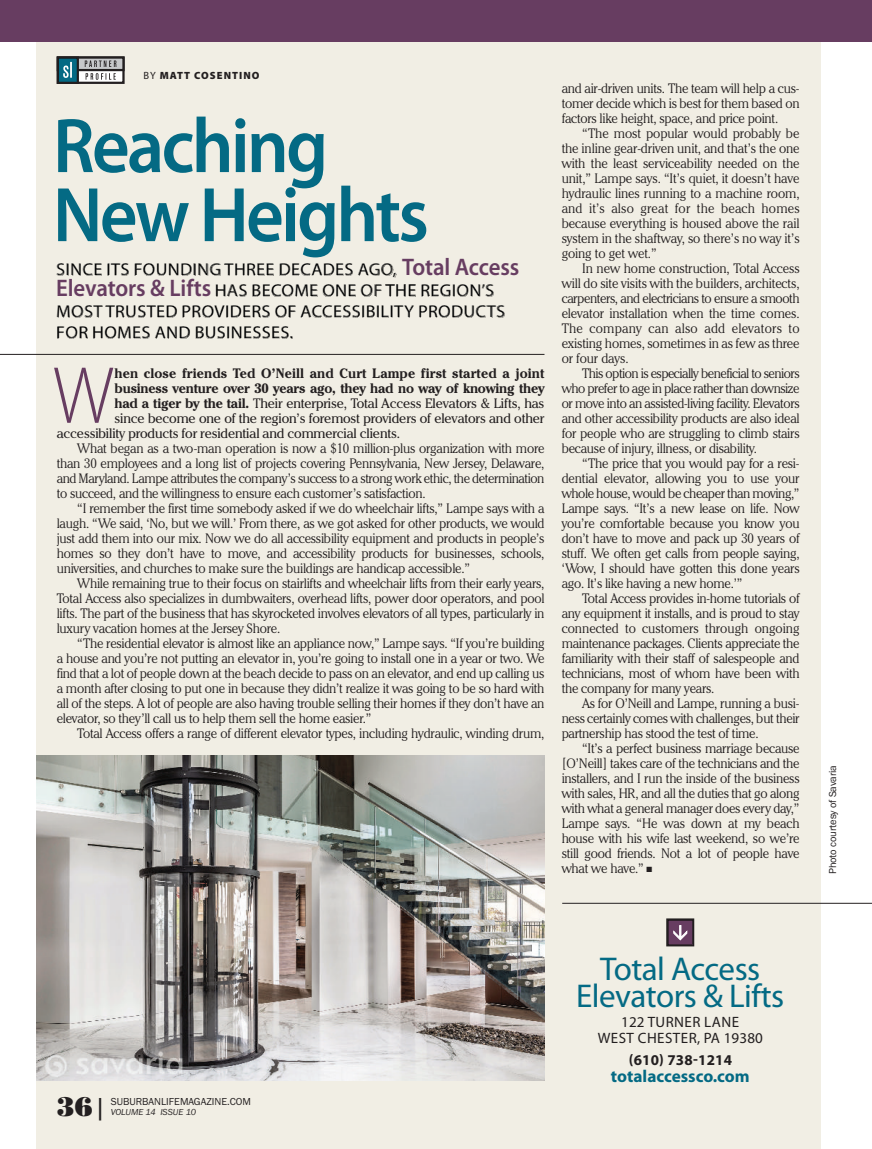
<style>
.page{position:relative;width:872px;height:1149px;background:#fff}
.page>*{position:absolute;margin:0;border:0;box-sizing:border-box;transform-origin:0 0}
.t1{font:300 81.6px "Myriad Pro";color:#673d61;scale:.91 1}
.t2{font:600 78px/69px "Myriad Pro";letter-spacing:-.035em;color:#046a84;scale:.94 1}
.t3{font:33px/27px "Myriad Pro";letter-spacing:-.015em;color:#046a84;text-align:center}
.t4{font:27px "Bodoni Poster";color:#231f20}
.t5{font:17.25px/21px "Myriad Pro";letter-spacing:.02em;color:#020304;scale:1.05 1}
.t6{font:700 17.25px "Myriad Pro";color:#046a84}
.t7{font:15px/16.5px "Myriad Pro";letter-spacing:.03em;color:#231f20;text-align:center}
.t8{font:700 15px "Myriad Pro";letter-spacing:.01em;color:#231f20}
.t9{font:300 13.5px/15px "Cheltenham IT Cby BT";letter-spacing:-.015em;color:#231f20;text-align:justify}
.t10{font:13.5px "Cheltenham IT Cby BT";letter-spacing:-.015em;color:#231f20}
.t11{font:700 13.5px "Cheltenham IT Cby BT";letter-spacing:.01em;color:#231f20}
.t12{font:700 13.5px "Cheltenham IT Cby BT";letter-spacing:-.015em;color:#231f20}
.t13{font:10.5px "Franklin Gothic";color:#231f20}
.t14{font:900 10.5px "Myriad Pro";letter-spacing:.1em;color:#231f20}
.t15{font:italic 9px "Franklin Gothic";color:#231f20}
.s1{font-weight:400}
.s2{font-weight:600;font-size:24px;color:#673d61}
.s3{font-weight:700}
.s4{font-family:"Franklin Gothic"}
</style>
<div class="page">
<div style="left:36px;top:11px;width:784px;height:1137px;background:#f1eee4"></div>
<img style="left:57px;top:263px;width:45px;height:12px">
<img style="left:108px;top:263px;width:21px;height:12px">
<img style="left:135px;top:263px;width:85px;height:12px">
<img style="left:225px;top:263px;width:49px;height:12px">
<img style="left:280px;top:263px;width:73px;height:12px">
<img style="left:358px;top:263px;width:38px;height:14px">
<img style="left:216px;top:284px;width:31px;height:12px">
<img style="left:253px;top:284px;width:65px;height:12px">
<img style="left:323px;top:284px;width:33px;height:12px">
<img style="left:361px;top:284px;width:20px;height:12px">
<img style="left:386px;top:284px;width:30px;height:12px">
<img style="left:422px;top:284px;width:71px;height:12px">
<img style="left:57px;top:305px;width:45px;height:12px">
<img style="left:106px;top:305px;width:71px;height:12px">
<img style="left:183px;top:305px;width:87px;height:12px">
<img style="left:275px;top:305px;width:21px;height:12px">
<img style="left:301px;top:305px;width:113px;height:12px">
<img style="left:419px;top:305px;width:85px;height:12px">
<img style="left:58px;top:326px;width:30px;height:12px">
<img style="left:94px;top:326px;width:56px;height:12px">
<img style="left:155px;top:326px;width:35px;height:12px">
<img style="left:196px;top:326px;width:97px;height:12px">
<div style="left:666px;top:918px;width:28px;height:28px;border:2px solid #231f20"></div>
<img style="left:668px;top:920px;width:24px;height:24px">
<hr style="left:0;top:354px;width:544px;height:1px;background:#231f20">
<svg style="left:79px;top:71px;width:43px;height:10px"></svg>
<div style="left:57px;top:56px;width:68px;height:28px;border:2px solid #231f20"></div>
<div style="left:58px;top:58px;width:65px;height:12px;background:#c7c8ca"></div>
<div style="left:57px;top:56px;width:68px;height:15px;border:2px solid #231f20"></div>
<div style="left:57px;top:56px;width:22px;height:28px;border:2px solid #231f20"></div>
<img style="left:59px;top:58px;width:18px;height:24px">
<svg style="left:63px;top:62px;width:9px;height:16px"></svg>
<svg style="left:86px;top:73px;width:30px;height:7px"></svg>
<svg style="left:85px;top:60px;width:31px;height:7px"></svg>
<img style="left:36px;top:755px;width:508px;height:325px">
<hr style="left:562px;top:902px;width:310px;height:1px;background:#231f20">
<div style="left:0;top:0;width:872px;height:42px;background:#673d61"></div>
<svg style="left:673px;top:925px;width:13px;height:14px"></svg>
<p class="t14" style="left:143px;top:72px;width:118px"><span class="s1">BY</span> MATT COSENTINO</p>
<h2 class="t2" style="left:53px;top:117px;width:401px">Reaching<br>New Heights</h2>
<p class="t5" style="left:56px;top:260px;width:443px">SINCE ITS FOUNDING THREE DECADES AGO, <span class="s2">Total Access Elevators &amp; Lifts</span> HAS BECOME ONE OF THE REGION’S MOST TRUSTED PROVIDERS OF ACCESSIBILITY PRODUCTS FOR HOMES AND BUSINESSES.</p>
<h1 class="t1" style="left:53px;top:364px;width:68px">W</h1>
<p class="t11" style="left:115px;top:368px;width:431px">hen close friends Ted O’Neill and Curt Lampe first started a joint</p>
<p class="t12" style="left:115px;top:383px;width:431px">business venture over 30 years ago, they had no way of knowing they</p>
<p class="t10" style="left:115px;top:398px;width:431px"><span class="s3">had a tiger by the tail.</span> Their enterprise, Total Access Elevators &amp; Lifts, has</p>
<p class="t10" style="left:115px;top:413px;width:431px">since become one of the region’s foremost providers of elevators and other</p>
<p class="t10" style="left:57px;top:428px;width:345px">accessibility products for residential and commercial clients.</p>
<p class="t9" style="left:57px;top:442px;width:489px;text-indent:21px">What began as a two-man operation is now a $10 million-plus organization with more than 30 employees and a long list of projects covering Pennsylvania, New Jersey, Delaware, and Maryland. Lampe attributes the company’s success to a strong work ethic, the determination to succeed, and the willingness to ensure each customer’s satisfaction.</p>
<p class="t9" style="left:57px;top:502px;width:489px;text-indent:21px">“I remember the first time somebody asked if we do wheelchair lifts,” Lampe says with a laugh. “We said, ‘No, but we will.’ From there, as we got asked for other products, we would just add them into our mix. Now we do all accessibility equipment and products in people’s homes so they don’t have to move, and accessibility products for businesses, schools, universities, and churches to make sure the buildings are handicap accessible.”</p>
<p class="t9" style="left:57px;top:577px;width:489px;text-indent:21px">While remaining true to their focus on stairlifts and wheelchair lifts from their early years, Total Access also specializes in dumbwaiters, overhead lifts, power door operators, and pool lifts. The part of the business that has skyrocketed involves elevators of all types, particularly in luxury vacation homes at the Jersey Shore.</p>
<p class="t9" style="left:57px;top:637px;width:489px;text-indent:21px">“The residential elevator is almost like an appliance now,” Lampe says. “If you’re building a house and you’re not putting an elevator in, you’re going to install one in a year or two. We find that a lot of people down at the beach decide to pass on an elevator, and end up calling us a month after closing to put one in because they didn’t realize it was going to be so hard with all of the steps. A lot of people are also having trouble selling their homes if they don’t have an elevator, so they’ll call us to help them sell the home easier.”</p>
<p class="t9" style="left:77px;top:727px;width:469px">Total Access offers a range of different elevator types, including hydraulic, winding drum,</p>
<p class="t9" style="left:561px;top:82px;width:239px">and air-driven units. The team will help a cus&shy;tomer decide which is best for them based on factors like height, space, and price point.</p>
<p class="t9" style="left:561px;top:127px;width:239px;text-indent:21px">“The most popular would probably be the inline gear-driven unit, and that’s the one with the least serviceability needed on the unit,” Lampe says. “It’s quiet, it doesn’t have hydraulic lines running to a machine room, and it’s also great for the beach homes because everything is housed above the rail system in the shaftway, so there’s no way it’s going to get wet.”</p>
<p class="t9" style="left:561px;top:262px;width:239px;text-indent:21px">In new home construction, Total Access will do site visits with the builders, architects, carpenters, and electricians to ensure a smooth elevator installation when the time comes.<br>The company can also add elevators to existing homes, sometimes in as few as three or four days.</p>
<p class="t9" style="left:561px;top:367px;width:239px;text-indent:21px">This option is especially beneficial to seniors who prefer to age in place rather than downsize or move into an assisted-living facility. Elevators and other accessibility products are also ideal for people who are struggling to climb stairs because of injury, illness, or disability.</p>
<p class="t9" style="left:561px;top:457px;width:239px;text-indent:21px">“The price that you would pay for a resi&shy;dential elevator, allowing you to use your whole house, would be cheaper than moving,” Lampe says. “It’s a new lease on life. Now you’re comfortable because you know you don’t have to move and pack up 30 years of stuff. We often get calls from people saying, ‘Wow, I should have gotten this done years ago. It’s like having a new home.’”</p>
<p class="t9" style="left:561px;top:592px;width:239px;text-indent:21px">Total Access provides in-home tutorials of any equipment it installs, and is proud to stay connected to customers through ongoing maintenance packages. Clients appreciate the familiarity with their staff of salespeople and technicians, most of whom have been with the company for many years.</p>
<p class="t9" style="left:561px;top:697px;width:239px;text-indent:21px">As for O’Neill and Lampe, running a busi&shy;ness certainly comes with challenges, but their partnership has stood the test of time.</p>
<p class="t9" style="left:561px;top:742px;width:239px;text-indent:21px">“It’s a perfect business marriage because [O’Neill] takes care of the technicians and the installers, and I run the inside of the business with sales, HR, and all the duties that go along with what a general manager does every day,” Lampe says. “He was down at my beach house with his wife last weekend, so we’re still good friends. Not a lot of people have what we have.” ■</p>
<p class="t13" style="left:826px;top:873px;width:110px;rotate:-90deg">Photo courtesy of Savaria</p>
<h3 class="t4" style="left:57px;top:1090px;width:52px">36<span class="s4">|</span></h3>
<p class="t13" style="left:111px;top:1094px;width:142px">SUBURBANLIFEMAGAZINE.COM</p>
<p class="t15" style="left:111px;top:1106px;width:87px">VOLUME 14 ISSUE 10</p>
<h3 class="t3" style="left:576px;top:957px;width:210px">Total Access<br>Elevators &amp; Lifts</h3>
<p class="t7" style="left:598px;top:1014px;width:166px">122 TURNER LANE<br>WEST CHESTER, PA 19380</p>
<p class="t8" style="left:628px;top:1054px;width:105px">(610) 738-1214</p>
<p class="t6" style="left:611px;top:1068px;width:140px">totalaccessco.com</p>
</div>
